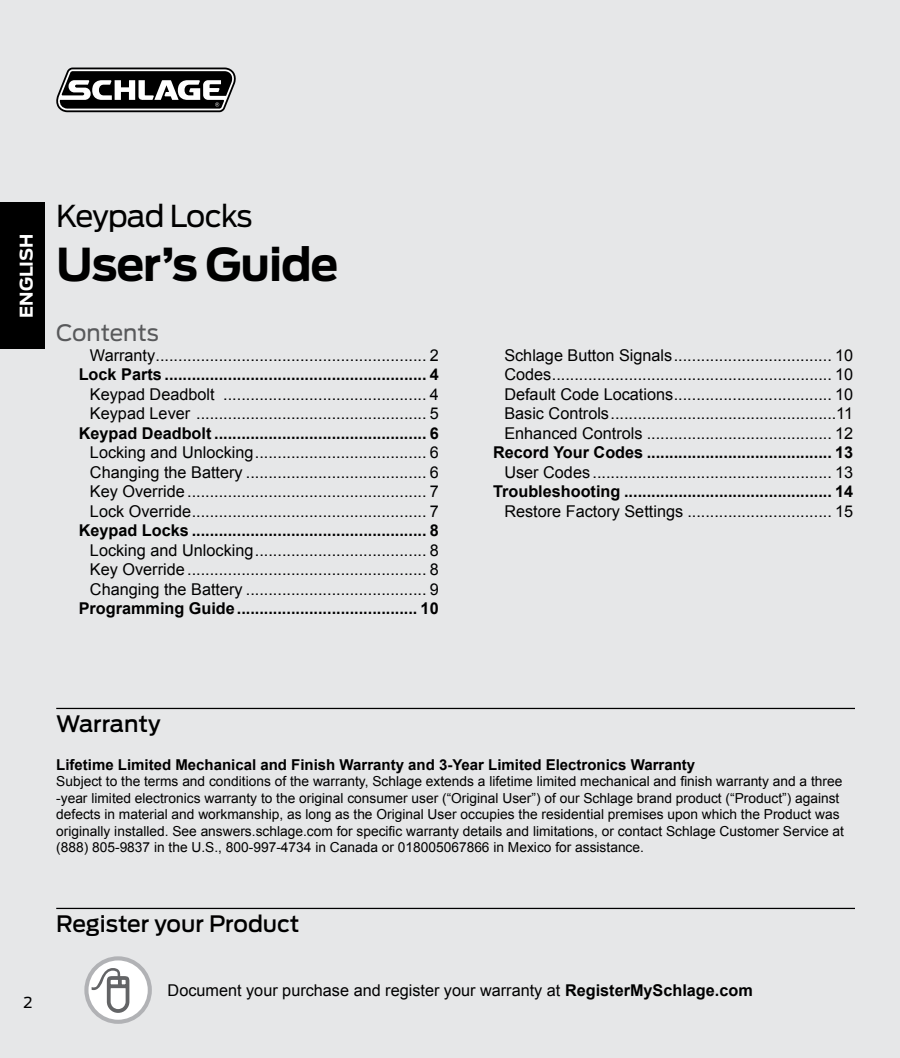
<style>
.page{position:relative;width:900px;height:1058px;background:#e6e7e8}
.page>*{position:absolute;margin:0;border:0;box-sizing:border-box;transform-origin:0 0}
.t1{font:700 45px "Antenna";letter-spacing:-.025em;color:#000}
.t2{font:30px "Antenna";letter-spacing:-.03em;color:#000}
.t3{font:500 22.5px "Antenna";color:#000}
.t4{font:22.5px "Antenna";color:#58595b}
.t5{font:700 17.5px "Antenna";color:#fff}
.t6{font:16.25px/19.5px "Arial";color:#000;text-align:justify}
.t7{font:700 16.25px "Arial";color:#000}
.t8{font:700 15px "Arial";color:#000}
.t9{font:15px "Antenna";color:#000}
.t10{font:13.75px/16.5px "Arial";color:#000}
.s1{font-weight:700}
</style>
<div class="page">
<div style="left:0;top:202px;width:45px;height:147px;background:#000"></div>
<hr style="left:56px;top:708px;width:799px;height:1px;background:#000">
<svg style="left:56px;top:68px;width:180px;height:44px;background:#5f5f5f"></svg>
<hr style="left:56px;top:907px;width:799px;height:2px;background:#000">
<svg style="left:86px;top:958px;width:64px;height:63px"></svg>
<div style="left:84px;top:956px;width:68px;height:67px;border:4px solid #b1b2b5;border-radius:50%"></div>
<svg style="left:91px;top:968px;width:40px;height:46px;background:#cececf"></svg>
<p class="t5" style="left:14px;top:318px;width:86px;rotate:-90deg">ENGLISH</p>
<h2 class="t2" style="left:56px;top:196px;width:198px">Keypad Locks</h2>
<h1 class="t1" style="left:56px;top:233px;width:284px">User’s Guide</h1>
<h3 class="t4" style="left:56px;top:318px;width:104px">Contents</h3>
<p class="t6" style="left:90px;top:345px;width:350px">Warranty............................................................ 2</p>
<p class="t7" style="left:79px;top:364px;width:362px">Lock Parts .......................................................... 4</p>
<p class="t6" style="left:90px;top:384px;width:350px">Keypad Deadbolt ............................................. 4<br>Keypad Lever ................................................... 5</p>
<p class="t7" style="left:79px;top:422px;width:361px">Keypad Deadbolt ............................................... 6</p>
<p class="t6" style="left:90px;top:443px;width:350px">Locking and Unlocking...................................... 6<br>Changing the Battery ........................................ 6<br>Key Override ..................................................... 7<br>Lock Override.................................................... 7</p>
<p class="t7" style="left:79px;top:520px;width:362px">Keypad Locks .................................................... 8</p>
<p class="t6" style="left:90px;top:540px;width:350px">Locking and Unlocking...................................... 8<br>Key Override ..................................................... 8<br>Changing the Battery ........................................ 9</p>
<p class="t7" style="left:79px;top:598px;width:361px">Programming Guide........................................ 10</p>
<p class="t6" style="left:504px;top:345px;width:350px">Schlage Button Signals................................... 10<br>Codes.............................................................. 10<br>Default Code Locations................................... 10<br>Basic Controls..................................................11<br>Enhanced Controls ......................................... 12</p>
<p class="t7" style="left:493px;top:442px;width:362px">Record Your Codes ......................................... 13</p>
<p class="t6" style="left:504px;top:462px;width:350px">User Codes ..................................................... 13</p>
<p class="t7" style="left:493px;top:481px;width:362px">Troubleshooting .............................................. 14</p>
<p class="t6" style="left:504px;top:501px;width:350px">Restore Factory Settings ................................ 15</p>
<p class="t9" style="left:24px;top:992px;width:11px">2</p>
<h3 class="t3" style="left:56px;top:708px;width:106px">Warranty</h3>
<p class="t8" style="left:56px;top:754px;width:641px">Lifetime Limited Mechanical and Finish Warranty and 3-Year Limited Electronics Warranty</p>
<p class="t10" style="left:56px;top:773px;width:789px">Subject to the terms and conditions of the warranty, Schlage extends a lifetime limited mechanical and finish warranty and a three -year limited electronics warranty to the original consumer user (“Original User”) of our Schlage brand product (“Product”) against defects in material and workmanship, as long as the Original User occupies the residential premises upon which the Product was originally installed. See answers.schlage.com for specific warranty details and limitations, or contact Schlage Customer Service at (888) 805-9837 in the U.S., 800-997-4734 in Canada or 018005067866 in Mexico for assistance.</p>
<h3 class="t3" style="left:56px;top:908px;width:245px">Register your Product</h3>
<p class="t6" style="left:168px;top:980px;width:587px">Document your purchase and register your warranty at <span class="s1">RegisterMySchlage.com</span></p>
</div>
